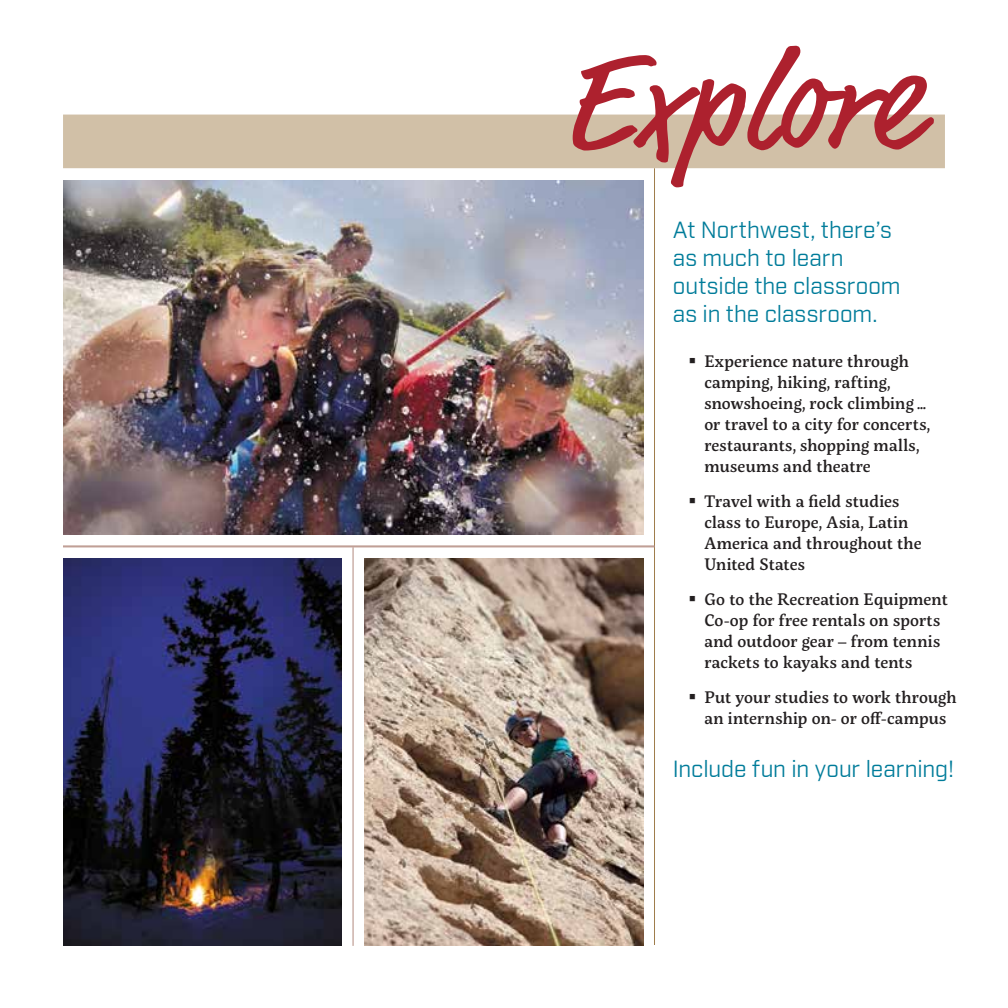
<style>
.page{position:relative;width:1008px;height:1008px;background:#fff}
.page>*{position:absolute;margin:0;border:0;box-sizing:border-box;transform-origin:0 0}
.t1{font:139.47px "Market OT";color:#ad212e}
.t2{font:22.75px/28px "Industry";letter-spacing:-.005em;color:#007c9a}
.t3{font:500 16.62px/21px "Servus Slab";letter-spacing:.01em;color:#231f20}
</style>
<div class="page">
<hr style="left:654px;top:168px;width:1px;height:777px;background:#9f7d4c">
<div style="left:63px;top:115px;width:882px;height:53px;background:#d1c0a7"></div>
<img style="left:63px;top:180px;width:581px;height:354px">
<hr style="left:63px;top:546px;width:592px;height:1px;background:#b28a7f">
<hr style="left:353px;top:547px;width:1px;height:399px;background:#b28a7f">
<img style="left:63px;top:558px;width:278px;height:388px">
<img style="left:365px;top:558px;width:278px;height:388px">
<h1 class="t1" style="left:562px;top:20px;width:358px">Explore</h1>
<h2 class="t2" style="left:673px;top:216px;width:229px">At Northwest, there’s as much to learn outside the classroom as in the classroom.</h2>
<p class="t3" style="left:704px;top:351px;width:227px;text-indent:-16px">▪ Experience nature through camping, hiking, rafting, snowshoeing, rock climbing … or travel to a city for concerts, restaurants, shopping malls, museums and theatre</p>
<p class="t3" style="left:704px;top:491px;width:219px;text-indent:-16px">▪ Travel with a field studies class to Europe, Asia, Latin<br>America and throughout the<br>United States</p>
<p class="t3" style="left:704px;top:589px;width:245px;text-indent:-16px">▪ Go to the Recreation Equipment<br>Co-op for free rentals on sports and outdoor gear – from tennis rackets to kayaks and tents</p>
<p class="t3" style="left:689px;top:687px;width:270px;text-align:center">▪ Put your studies to work through an internship on- or off-campus</p>
<h2 class="t2" style="left:673px;top:756px;width:283px">Include fun in your learning!</h2>
</div>
